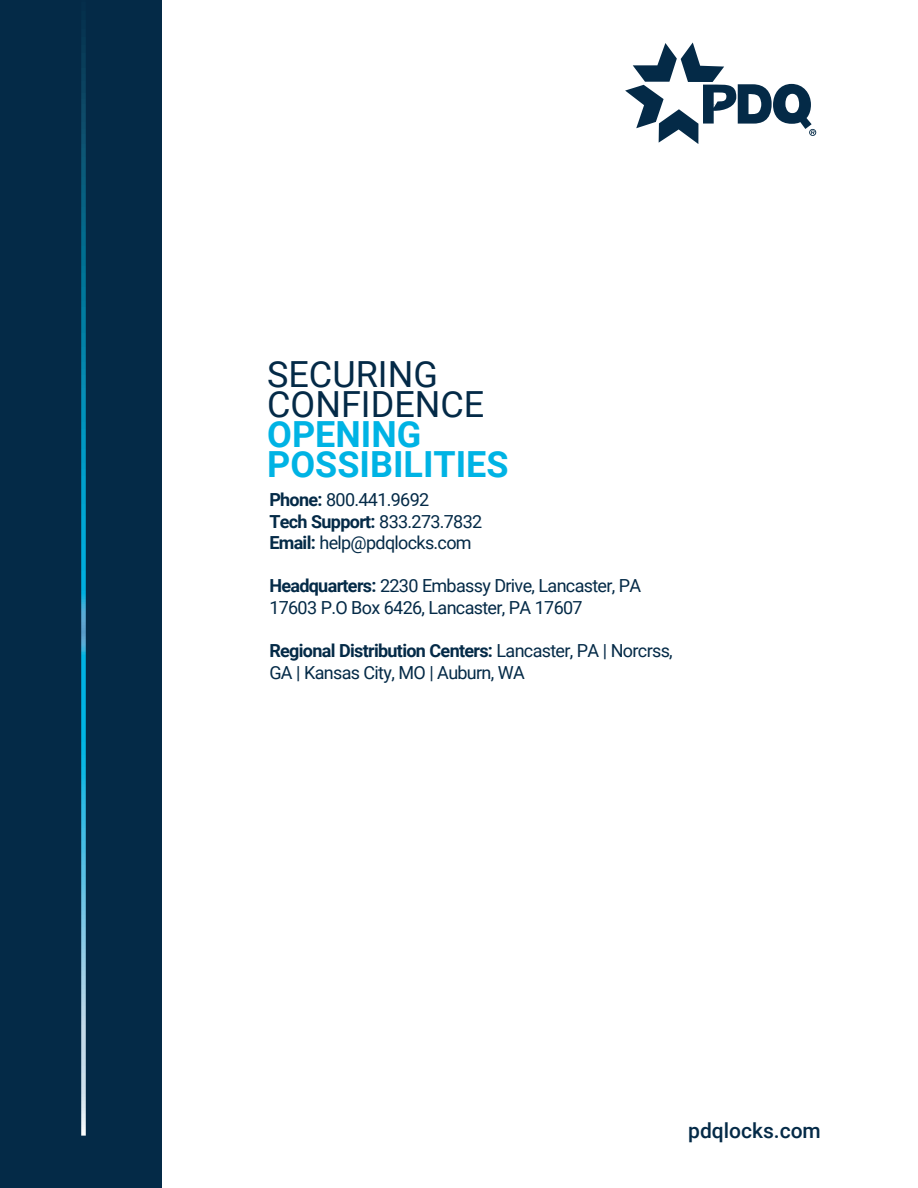
<style>
.page{position:relative;width:918px;height:1188px;background:#fff}
.page>*{position:absolute;margin:0;border:0;box-sizing:border-box;transform-origin:0 0}
.Body_Copy{font:700 36px "Roboto";color:#00b3e4}
.Body_Copy-2{font:36px "Roboto";color:#042a47}
.t1{font:500 21px "Roboto";color:#042a47}
.Body_Copy-3{font:18px/21.6px "Roboto";letter-spacing:-.04em;color:#042a47}
.Body_Copy-4{font:700 18px "Roboto";letter-spacing:-.04em;color:#042a47}
.s1{font-weight:700}
.s2{font-weight:400}
</style>
<div class="page">
<div style="left:0;top:0;width:162px;height:1188px;background:#042a47"></div>
<svg style="left:81px;top:29px;width:5px;height:1107px;background:#2f93b6"></svg>
<svg style="left:625px;top:42px;width:191px;height:102px"></svg>
<p class="Body_Copy-2" style="left:267px;top:349px;width:172px">SECURING</p>
<p class="Body_Copy-2" style="left:267px;top:379px;width:219px">CONFIDENCE</p>
<p class="Body_Copy" style="left:267px;top:409px;width:156px">OPENING</p>
<p class="Body_Copy" style="left:267px;top:439px;width:243px">POSSIBILITIES</p>
<p class="Body_Copy-3" style="left:269px;top:488px;width:161px"><span class="s1">Phone:</span> 800.441.9692</p>
<p class="Body_Copy-4" style="left:269px;top:509px;width:214px">Tech Support: <span class="s2">833.273.7832</span></p>
<p class="Body_Copy-3" style="left:269px;top:531px;width:204px"><span class="s1">Email:</span> help@pdqlocks.com</p>
<p class="Body_Copy-3" style="left:269px;top:574px;width:373px"><span class="s1">Headquarters:</span> 2230 Embassy Drive, Lancaster, PA<br>17603 P.O Box 6426, Lancaster, PA 17607</p>
<p class="Body_Copy-3" style="left:269px;top:639px;width:405px"><span class="s1">Regional Distribution Centers:</span> Lancaster, PA | Norcrss,<br>GA | Kansas City, MO | Auburn, WA</p>
<p class="t1" style="left:688px;top:1115px;width:134px">pdqlocks.com</p>
</div>
